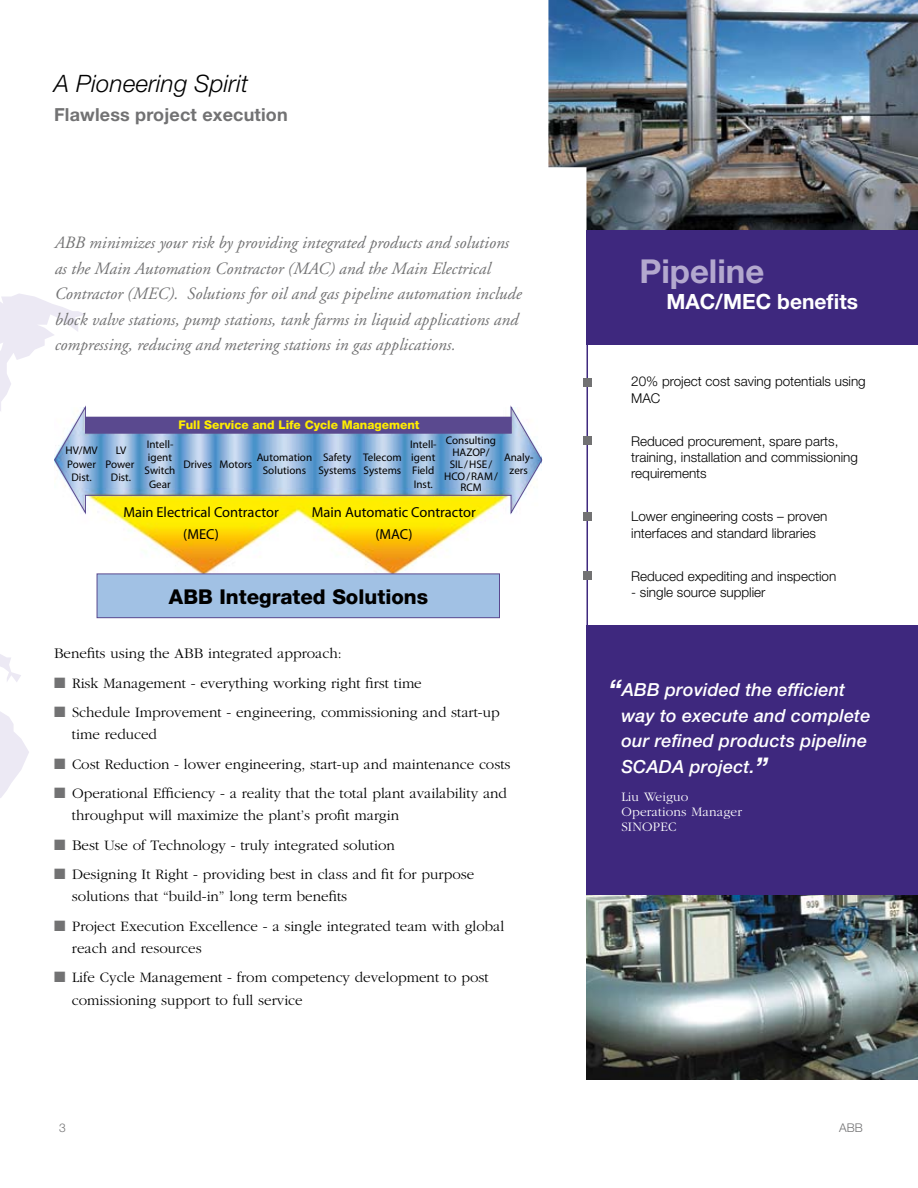
<style>
.page{position:relative;width:918px;height:1188px;background:#fff}
.page>*{position:absolute;margin:0;border:0;box-sizing:border-box;transform-origin:0 0}
.t1{font:700 33px "Helvetica Neue";color:#b3a8ce}
.t2{font:italic 300 24px "Helvetica Neue";letter-spacing:.01em;color:#000}
.t3{font:700 21px "Helvetica Neue";color:#fff}
.t4{font:800 20.4px "Helvetica Neue";color:#000}
.t5{font:italic 500 18px/25.5px "Helvetica Neue";letter-spacing:.01em;color:#fff}
.t6{font:700 18px "Helvetica Neue";letter-spacing:.01em;color:#727273}
.t7{font:italic 17.25px/25.5px "Adobe Garamond";color:#727273}
.t8{font:300 15px/22.5px "Garamond";color:#000}
.t9{font:500 condensed 14.55px/21.3px "Helvetica Neue";color:#000;text-align:center}
.t10{font:300 13.5px/16.2px "Helvetica Neue";color:#000}
.t11{font:300 13.5px/15px "Garamond";letter-spacing:.01em;color:#fff}
.t12{font:800 12px "Helvetica Neue";color:#ffed00}
.t13{font:300 12px "Helvetica Neue";color:#727273}
.t14{font:500 condensed 11.1px/13.4px "Helvetica Neue";color:#000;text-align:center}
.s1{color:#727273}
.s2{font-size:30px}
</style>
<div class="page">
<svg style="left:0;top:293px;width:85px;height:505px"></svg>
<img style="left:586px;top:895px;width:332px;height:185px">
<img style="left:548px;top:0;width:370px;height:231px">
<img style="left:55px;top:516px;width:441px;height:58px">
<svg style="left:54px;top:404px;width:489px;height:112px"></svg>
<div style="left:97px;top:574px;width:403px;height:44px;background:#a1c1e4"></div>
<div style="left:97px;top:573px;width:403px;height:45px;border:1px solid #5a498f"></div>
<div style="left:85px;top:417px;width:426px;height:16px;background:#5a498f"></div>
<div style="left:586px;top:231px;width:332px;height:114px;background:#3e287e"></div>
<div style="left:586px;top:626px;width:332px;height:269px;background:#3e287e"></div>
<hr style="left:587px;top:341px;width:1px;height:294px;background:#3e287e">
<div style="left:583px;top:378px;width:8px;height:8px;background:#727273"></div>
<div style="left:583px;top:437px;width:8px;height:8px;background:#727273"></div>
<div style="left:583px;top:512px;width:8px;height:9px;background:#727273"></div>
<div style="left:583px;top:572px;width:8px;height:8px;background:#727273"></div>
<h2 class="t2" style="left:54px;top:69px;width:196px">A Pioneering Spirit</h2>
<p class="t6" style="left:54px;top:103px;width:235px">Flawless project execution</p>
<p class="t7" style="left:54px;top:230px;width:469px">ABB minimizes your risk by providing integrated products and solutions as the Main Automation Contractor (MAC) and the Main Electrical Contractor (MEC). Solutions for oil and gas pipeline automation include block valve stations, pump stations, tank farms in liquid applications and compressing, reducing and metering stations in gas applications.</p>
<p class="t12" style="left:178px;top:417px;width:243px">Full Service and Life Cycle Management</p>
<p class="t14" style="left:65px;top:444px;width:34px">HV/MV<br>Power<br>Dist.</p>
<p class="t14" style="left:106px;top:444px;width:30px">LV<br>Power<br>Dist.</p>
<p class="t14" style="left:145px;top:437px;width:32px">Intell&shy;igent<br>Switch<br>Gear</p>
<p class="t14" style="left:183px;top:457px;width:70px">Drives Motors</p>
<p class="t14" style="left:257px;top:450px;width:57px">Automation<br>Solutions</p>
<p class="t14" style="left:318px;top:450px;width:39px">Safety<br>Systems</p>
<p class="t14" style="left:363px;top:450px;width:40px;text-align:left">Telecom<br>Systems</p>
<p class="t14" style="left:410px;top:437px;width:28px;text-align:left">Intell&shy;igent<br>Field<br>Inst.</p>
<p class="t14" style="left:444px;top:434px;width:55px;line-height:12px">Consulting<br>HAZOP/<br>SIL/HSE/<br>HCO/RAM/<br>RCM</p>
<p class="t14" style="left:504px;top:450px;width:31px">Analy&shy;zers</p>
<p class="t9" style="left:123px;top:502px;width:157px">Main Electrical Contractor (MEC)</p>
<p class="t9" style="left:312px;top:502px;width:166px">Main Automatic Contractor (MAC)</p>
<h3 class="t4" style="left:169px;top:584px;width:261px">ABB Integrated Solutions</h3>
<p class="t8" style="left:54px;top:643px;width:289px">Benefits using the ABB integrated approach:</p>
<p class="t8" style="left:54px;top:672px;width:369px"><span class="s1">■</span> Risk Management - everything working right first time</p>
<p class="t8" style="left:72px;top:701px;width:429px;text-indent:-18px"><span class="s1">■</span> Schedule Improvement - engineering, commissioning and start-up time reduced</p>
<p class="t8" style="left:54px;top:753px;width:458px"><span class="s1">■</span> Cost Reduction - lower engineering, start-up and maintenance costs</p>
<p class="t8" style="left:72px;top:782px;width:437px;text-indent:-18px"><span class="s1">■</span> Operational Efficiency - a reality that the total plant availability and throughput will maximize the plant’s profit margin</p>
<p class="t8" style="left:54px;top:834px;width:342px"><span class="s1">■</span> Best Use of Technology - truly integrated solution</p>
<p class="t8" style="left:72px;top:863px;width:404px;text-indent:-18px"><span class="s1">■</span> Designing It Right - providing best in class and fit for purpose solutions that “build-in” long term benefits</p>
<p class="t8" style="left:72px;top:915px;width:434px;text-indent:-18px"><span class="s1">■</span> Project Execution Excellence - a single integrated team with global reach and resources</p>
<p class="t8" style="left:72px;top:967px;width:418px;text-indent:-18px"><span class="s1">■</span> Life Cycle Management - from competency development to post comissioning support to full service</p>
<h1 class="t1" style="left:639px;top:251px;width:127px">Pipeline</h1>
<h3 class="t3" style="left:666px;top:288px;width:193px">MAC/MEC benefits</h3>
<p class="t10" style="left:631px;top:373px;width:236px">20% project cost saving potentials using<br>MAC</p>
<p class="t10" style="left:631px;top:433px;width:228px">Reduced procurement, spare parts, training, installation and commissioning requirements</p>
<p class="t10" style="left:631px;top:508px;width:198px">Lower engineering costs – proven interfaces and standard libraries</p>
<p class="t10" style="left:631px;top:568px;width:207px">Reduced expediting and inspection</p>
<p class="t10" style="left:631px;top:584px;width:136px">- single source supplier</p>
<p class="t5" style="left:621px;top:677px;width:251px;text-indent:-13px"><span class="s2">“</span>ABB provided the efficient way to execute and complete our refined products pipeline<br>SCADA project.<span class="s2">”</span></p>
<p class="t11" style="left:621px;top:790px;width:122px">Liu Weiguo<br>Operations Manager<br>SINOPEC</p>
<p class="t13" style="left:839px;top:1120px;width:25px">ABB</p>
</div>
